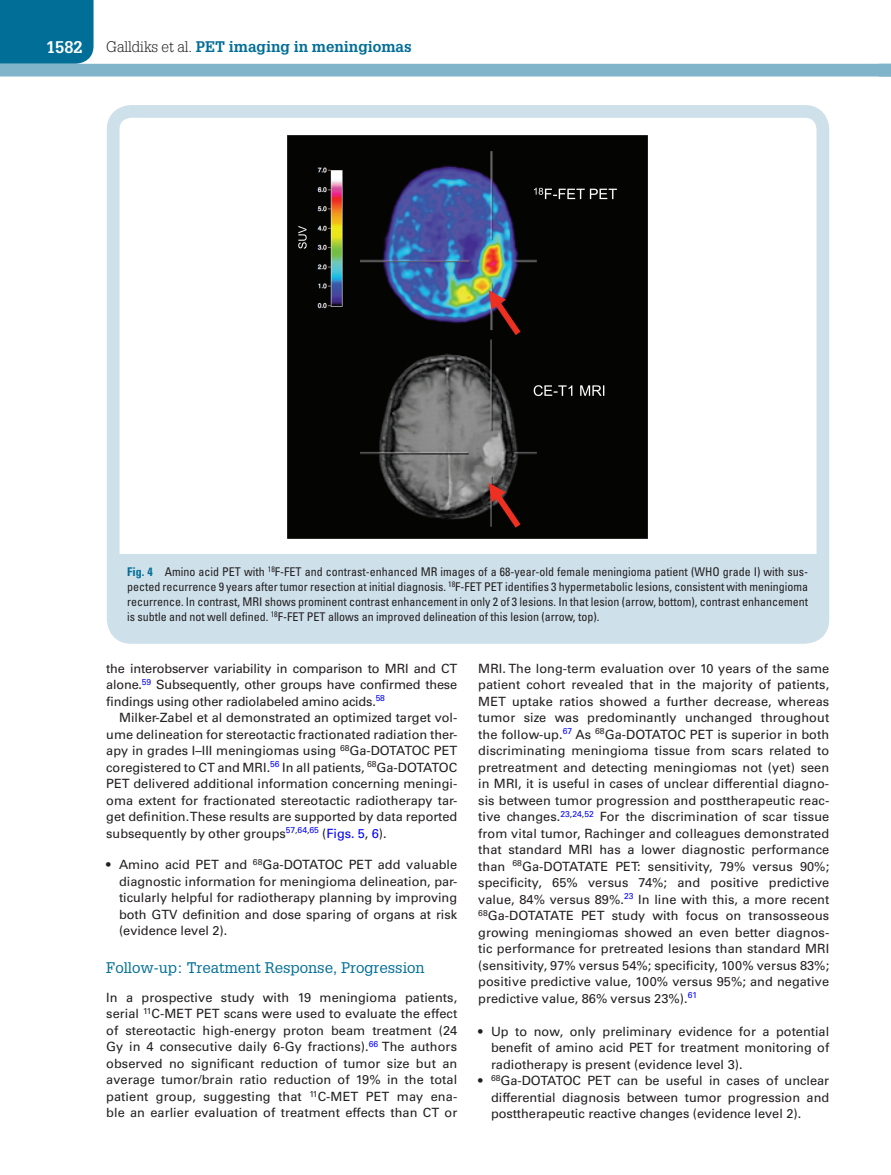
<style>
.page{position:relative;width:891px;height:1175px;background:#fff}
.page>*{position:absolute;margin:0;border:0;box-sizing:border-box;transform-origin:0 0}
.t1{font:700 16.5px "Glypha LT Std";color:#fff}
.t2{font:15px "Glypha LT Std";color:#006e96}
.t3{font:700 15px "Glypha LT Std";color:#006e96}
.t4{font:12.75px/16.5px "Univers LT Std";color:#231f20;text-align:justify}
.t5{font:condensed 12px/15px "Univers LT Std";color:#231f20;text-align:justify}
.s1{font-weight:300;color:#231f20}
.s2{font-weight:700;color:#006e96}
.s3{color:#00f}
</style>
<div class="page">
<div style="left:0;top:0;width:94px;height:64px;background:#006e96"></div>
<div style="left:0;top:64px;width:891px;height:12px;background:#7fb4ca"></div>
<div style="left:118px;top:554px;width:700px;height:80px;background:#cee0ea"></div>
<img style="left:288px;top:135px;width:360px;height:403px">
<div style="left:107px;top:105px;width:722px;height:539px;border:13px solid #cee0ea;border-radius:18px"></div>
<p class="t1" style="left:46px;top:37px;width:38px">1582</p>
<p class="t3" style="left:106px;top:37px;width:307px"><span class="s1">Galldiks et al.</span> PET imaging in meningiomas</p>
<p class="t5" style="left:127px;top:564px;width:683px"><span class="s2">Fig. 4</span> Amino acid PET with <sup>18</sup>F-FET and contrast-enhanced MR images of a 68-year-old female meningioma patient (WHO grade I) with sus&shy;pected recurrence 9 years after tumor resection at initial diagnosis. <sup>18</sup>F-FET PET identifies 3 hypermetabolic lesions, consistent with meningioma recurrence. In contrast, MRI shows prominent contrast enhancement in only 2 of 3 lesions. In that lesion (arrow, bottom), contrast enhancement is subtle and not well defined. <sup>18</sup>F-FET PET allows an improved delineation of this lesion (arrow, top).</p>
<p class="t4" style="left:106px;top:660px;width:353px">the interobserver variability in comparison to MRI and CT alone.<sup>59</sup> Subsequently, other groups have confirmed these findings using other radiolabeled amino acids.<sup>58</sup></p>
<p class="t4" style="left:106px;top:709px;width:353px;text-indent:13px">Milker-Zabel et al demonstrated an optimized target vol&shy;ume delineation for stereotactic fractionated radiation ther&shy;apy in grades I–III meningiomas using <sup>68</sup>Ga-DOTATOC PET coregistered to CT and MRI.<sup>56</sup> In all patients, <sup>68</sup>Ga-DOTATOC PET delivered additional information concerning meningi&shy;oma extent for fractionated stereotactic radiotherapy tar&shy;get definition. These results are supported by data reported subsequently by other groups<sup>57</sup><sup>,</sup><sup>64</sup><sup>,</sup><sup>65</sup> (<span class="s3">Figs. 5</span>, <span class="s3">6</span>).</p>
<p class="t4" style="left:119px;top:856px;width:340px;text-indent:-13px">• Amino acid PET and <sup>68</sup>Ga-DOTATOC PET add valuable diagnostic information for meningioma delineation, par&shy;ticularly helpful for radiotherapy planning by improving both GTV definition and dose sparing of organs at risk (evidence level 2).</p>
<p class="t2" style="left:106px;top:958px;width:320px">Follow-up: Treatment Response, Progression</p>
<p class="t4" style="left:106px;top:989px;width:353px">In a prospective study with 19 meningioma patients, serial <sup>11</sup>C-MET PET scans were used to evaluate the effect of stereotactic high-energy proton beam treatment (24<br>Gy in 4 consecutive daily 6-Gy fractions).<sup>66</sup> The authors observed no significant reduction of tumor size but an average tumor/brain ratio reduction of 19% in the total patient group, suggesting that <sup>11</sup>C-MET PET may ena&shy;ble an earlier evaluation of treatment effects than CT or</p>
<p class="t4" style="left:478px;top:660px;width:353px">MRI. The long-term evaluation over 10 years of the same patient cohort revealed that in the majority of patients, MET uptake ratios showed a further decrease, whereas tumor size was predominantly unchanged throughout the follow-up.<sup>67</sup> As <sup>68</sup>Ga-DOTATOC PET is superior in both discriminating meningioma tissue from scars related to pretreatment and detecting meningiomas not (yet) seen in MRI, it is useful in cases of unclear differential diagno&shy;sis between tumor progression and posttherapeutic reac&shy;tive changes.<sup>23</sup><sup>,</sup><sup>24</sup><sup>,</sup><sup>52</sup> For the discrimination of scar tissue from vital tumor, Rachinger and colleagues demonstrated that standard MRI has a lower diagnostic performance than <sup>68</sup>Ga-DOTATATE PET: sensitivity, 79% versus 90%; specificity, 65% versus 74%; and positive predictive value, 84% versus 89%.<sup>23</sup> In line with this, a more recent <sup>68</sup>Ga-DOTATATE PET study with focus on transosseous growing meningiomas showed an even better diagnos&shy;tic performance for pretreated lesions than standard MRI (sensitivity, 97% versus 54%; specificity, 100% versus 83%; positive predictive value, 100% versus 95%; and negative predictive value, 86% versus 23%).<sup>61</sup></p>
<p class="t4" style="left:491px;top:1023px;width:340px;text-indent:-13px">• Up to now, only preliminary evidence for a potential benefit of amino acid PET for treatment monitoring of radiotherapy is present (evidence level 3).</p>
<p class="t4" style="left:491px;top:1072px;width:340px;text-indent:-13px">• <sup>68</sup>Ga-DOTATOC PET can be useful in cases of unclear differential diagnosis between tumor progression and posttherapeutic reactive changes (evidence level 2).</p>
</div>
